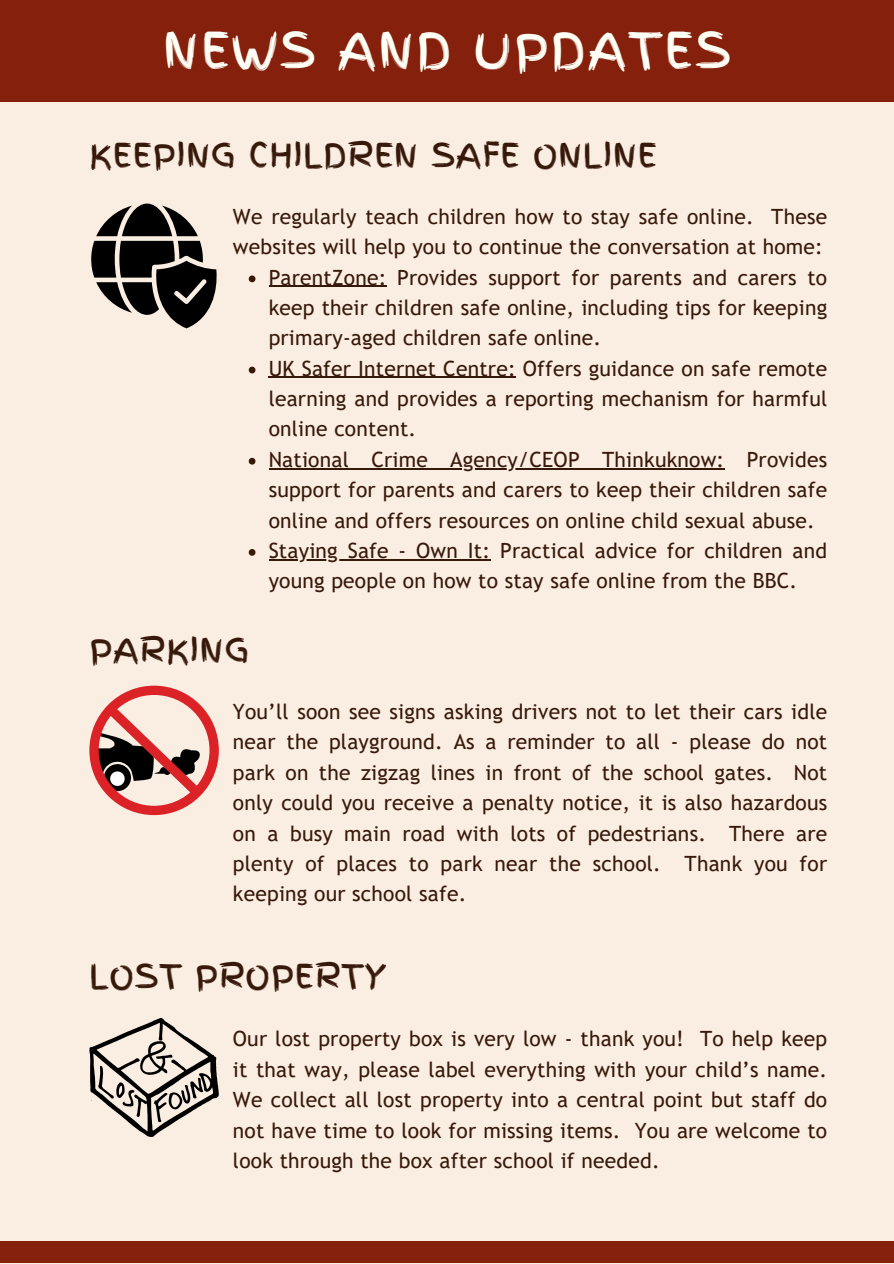
<style>
.page{position:relative;width:894px;height:1264px;background:#fff}
.page>*{position:absolute;margin:0;border:0;box-sizing:border-box;transform-origin:0 0}
.t1{font:49.5px "Finger Paint";letter-spacing:.05em;color:#fffff6}
.t2{font:33px "Finger Paint";letter-spacing:.03em;color:#37190b}
.t3{font:21px/30.3px "Trebuchet MS";letter-spacing:.01em;color:#37190b;text-align:justify}
</style>
<div class="page">
<div style="left:0;top:0;width:893px;height:1263px;background:#faede1"></div>
<div style="left:0;top:1241px;width:893px;height:22px;background:#85200c"></div>
<div style="left:0;top:0;width:893px;height:101px;background:#85200c"></div>
<svg style="left:91px;top:203px;width:126px;height:125px"></svg>
<svg style="left:89px;top:685px;width:130px;height:130px"></svg>
<svg style="left:89px;top:1017px;width:130px;height:120px"></svg>
<svg style="left:249px;top:275px;width:6px;height:7px"></svg>
<hr style="left:268px;top:285px;width:118px;height:2px;background:#37190b">
<svg style="left:249px;top:366px;width:6px;height:7px"></svg>
<hr style="left:268px;top:377px;width:248px;height:1px;background:#37190b">
<svg style="left:249px;top:458px;width:6px;height:6px"></svg>
<hr style="left:268px;top:468px;width:456px;height:1px;background:#37190b">
<svg style="left:249px;top:549px;width:6px;height:6px"></svg>
<hr style="left:268px;top:559px;width:222px;height:1px;background:#37190b">
<h1 class="t1" style="left:163px;top:14px;width:568px">NEWS AND UPDATES</h1>
<h2 class="t2" style="left:89px;top:131px;width:568px">KEEPING CHILDREN SAFE ONLINE</h2>
<p class="t3" style="left:233px;top:201px;width:595px">We regularly teach children how to stay safe online. These</p>
<p class="t3" style="left:233px;top:231px;width:591px">websites will help you to continue the conversation at home:</p>
<p class="t3" style="left:268px;top:262px;width:560px">ParentZone: Provides support for parents and carers to</p>
<p class="t3" style="left:268px;top:292px;width:560px">keep their children safe online, including tips for keeping</p>
<p class="t3" style="left:268px;top:322px;width:334px">primary-aged children safe online.</p>
<p class="t3" style="left:268px;top:353px;width:560px">UK Safer Internet Centre: Offers guidance on safe remote</p>
<p class="t3" style="left:268px;top:383px;width:560px">learning and provides a reporting mechanism for harmful</p>
<p class="t3" style="left:268px;top:414px;width:149px">online content.</p>
<p class="t3" style="left:268px;top:444px;width:560px">National Crime Agency/CEOP Thinkuknow: Provides</p>
<p class="t3" style="left:268px;top:474px;width:560px">support for parents and carers to keep their children safe</p>
<p class="t3" style="left:268px;top:505px;width:547px">online and offers resources on online child sexual abuse.</p>
<p class="t3" style="left:268px;top:535px;width:560px">Staying Safe - Own It: Practical advice for children and</p>
<p class="t3" style="left:268px;top:565px;width:530px">young people on how to stay safe online from the BBC.</p>
<h2 class="t2" style="left:89px;top:625px;width:161px">PARKING</h2>
<p class="t3" style="left:233px;top:696px;width:595px">You’ll soon see signs asking drivers not to let their cars idle near the playground. As a reminder to all - please do not park on the zigzag lines in front of the school gates. Not only could you receive a penalty notice, it is also hazardous on a busy main road with lots of pedestrians. There are plenty of places to park near the school. Thank you for keeping our school safe.</p>
<h2 class="t2" style="left:89px;top:952px;width:298px">LOST PROPERTY</h2>
<p class="t3" style="left:233px;top:1023px;width:595px">Our lost property box is very low - thank you! To help keep it that way, please label everything with your child’s name.<br>We collect all lost property into a central point but staff do not have time to look for missing items. You are welcome to look through the box after school if needed.</p>
</div>
